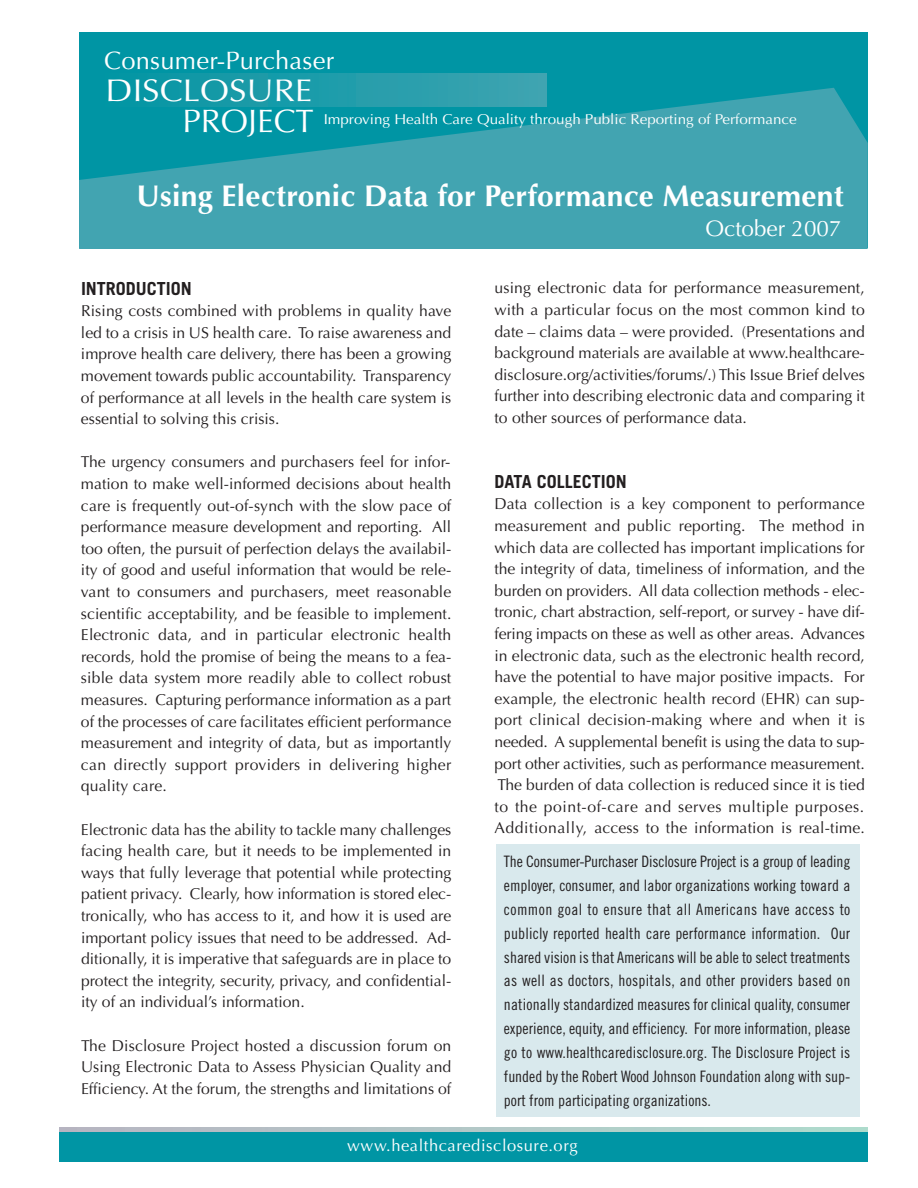
<style>
.page{position:relative;width:918px;height:1188px;background:#fff}
.page>*{position:absolute;margin:0;border:0;box-sizing:border-box;transform-origin:0 0}
.t1{font:32.4px "Optima";color:#fff}
.t2{font:31.35px "Optima";color:#fff;scale:1.11 1}
.t3{font:700 30px "Optima";letter-spacing:.01em;color:#fff}
.t4{font:25.2px "Optima";letter-spacing:.01em;color:#fff}
.t5{font:22.5px "Optima";color:#fff}
.t6{font:700 18px "Trade Gothic";color:#231f20}
.t7{font:16.5px "Optima";letter-spacing:.035em;color:#fff}
.t8{font:15.75px/21.6px "Optima";color:#231f20;text-align:justify}
.t9{font:15.75px/23.9px "Trade Gothic Cond Eighteen";color:#231f20;text-align:justify}
.t10{font:14.4px "Optima";color:#fff;scale:1.06 1}
</style>
<div class="page">
<div style="left:59px;top:1127px;width:808px;height:20px;background:linear-gradient(to right,#b7b4c1,#aedbcd)"></div>
<div style="left:59px;top:1132px;width:808px;height:30px;background:#0095a4"></div>
<div style="left:79px;top:32px;width:788px;height:215px;background:#0095a4"></div>
<svg style="left:79px;top:88px;width:789px;height:161px;fill:#42a4b1"></svg>
<div style="left:103px;top:74px;width:443px;height:32px;background:linear-gradient(to right,#0295a3,#3ea4b1)"></div>
<div style="left:496px;top:844px;width:363px;height:273px;background:#d9e9ed"></div>
<h3 class="t4" style="left:104px;top:50px;width:231px">Consumer-Purchaser</h3>
<h2 class="t2" style="left:106px;top:78px;width:188px">DISCLOSURE</h2>
<h1 class="t1" style="left:183px;top:108px;width:133px">PROJECT</h1>
<p class="t10" style="left:324px;top:113px;width:448px">Improving Health Care Quality through Public Reporting of Performance</p>
<h3 class="t3" style="left:137px;top:184px;width:709px">Using Electronic Data for Performance Measurement</h3>
<p class="t6" style="left:81px;top:282px;width:112px">INTRODUCTION</p>
<p class="t8" style="left:81px;top:302px;width:372px">Rising costs combined with problems in quality have led to a crisis in US health care. To raise awareness and improve health care delivery, there has been a growing movement towards public accountability. Transparency of performance at all levels in the health care system is essential to solving this crisis.</p>
<p class="t8" style="left:81px;top:453px;width:372px">The urgency consumers and purchasers feel for infor&shy;mation to make well-informed decisions about health care is frequently out-of-synch with the slow pace of performance measure development and reporting. All too often, the pursuit of perfection delays the availabil&shy;ity of good and useful information that would be rele&shy;vant to consumers and purchasers, meet reasonable scientific acceptability, and be feasible to implement.<br>Electronic data, and in particular electronic health records, hold the promise of being the means to a fea&shy;sible data system more readily able to collect robust measures. Capturing performance information as a part of the processes of care facilitates efficient performance measurement and integrity of data, but as importantly can directly support providers in delivering higher quality care.</p>
<p class="t8" style="left:81px;top:820px;width:372px">Electronic data has the ability to tackle many challenges facing health care, but it needs to be implemented in ways that fully leverage that potential while protecting patient privacy. Clearly, how information is stored elec&shy;tronically, who has access to it, and how it is used are important policy issues that need to be addressed. Ad&shy;ditionally, it is imperative that safeguards are in place to protect the integrity, security, privacy, and confidential&shy;ity of an individual’s information.</p>
<p class="t8" style="left:81px;top:1036px;width:372px">The Disclosure Project hosted a discussion forum on Using Electronic Data to Assess Physician Quality and Efficiency. At the forum, the strengths and limitations of</p>
<h3 class="t5" style="left:705px;top:219px;width:138px">October 2007</h3>
<p class="t8" style="left:495px;top:279px;width:372px">using electronic data for performance measurement, with a particular focus on the most common kind to date – claims data – were provided. (Presentations and background materials are available at www.healthcare&shy;disclosure.org/activities/forums/.) This Issue Brief delves further into describing electronic data and comparing it to other sources of performance data.</p>
<p class="t6" style="left:495px;top:475px;width:134px">DATA COLLECTION</p>
<p class="t8" style="left:495px;top:495px;width:372px">Data collection is a key component to performance measurement and public reporting. The method in which data are collected has important implications for the integrity of data, timeliness of information, and the burden on providers. All data collection methods - elec&shy;tronic, chart abstraction, self-report, or survey - have dif&shy;fering impacts on these as well as other areas. Advances in electronic data, such as the electronic health record, have the potential to have major positive impacts. For example, the electronic health record (EHR) can sup&shy;port clinical decision-making where and when it is needed. A supplemental benefit is using the data to sup&shy;port other activities, such as performance measurement.<br>The burden of data collection is reduced since it is tied to the point-of-care and serves multiple purposes.<br>Additionally, access to the information is real-time.</p>
<p class="t9" style="left:504px;top:851px;width:348px">The Consumer-Purchaser Disclosure Project is a group of leading employer, consumer, and labor organizations working toward a common goal to ensure that all Americans have access to publicly reported health care performance information. Our shared vision is that Americans will be able to select treatments as well as doctors, hospitals, and other providers based on nationally standardized measures for clinical quality, consumer experience, equity, and efficiency. For more information, please go to www.healthcaredisclosure.org. The Disclosure Project is funded by the Robert Wood Johnson Foundation along with sup&shy;port from participating organizations.</p>
<p class="t7" style="left:347px;top:1139px;width:232px">www.healthcaredisclosure.org</p>
</div>
